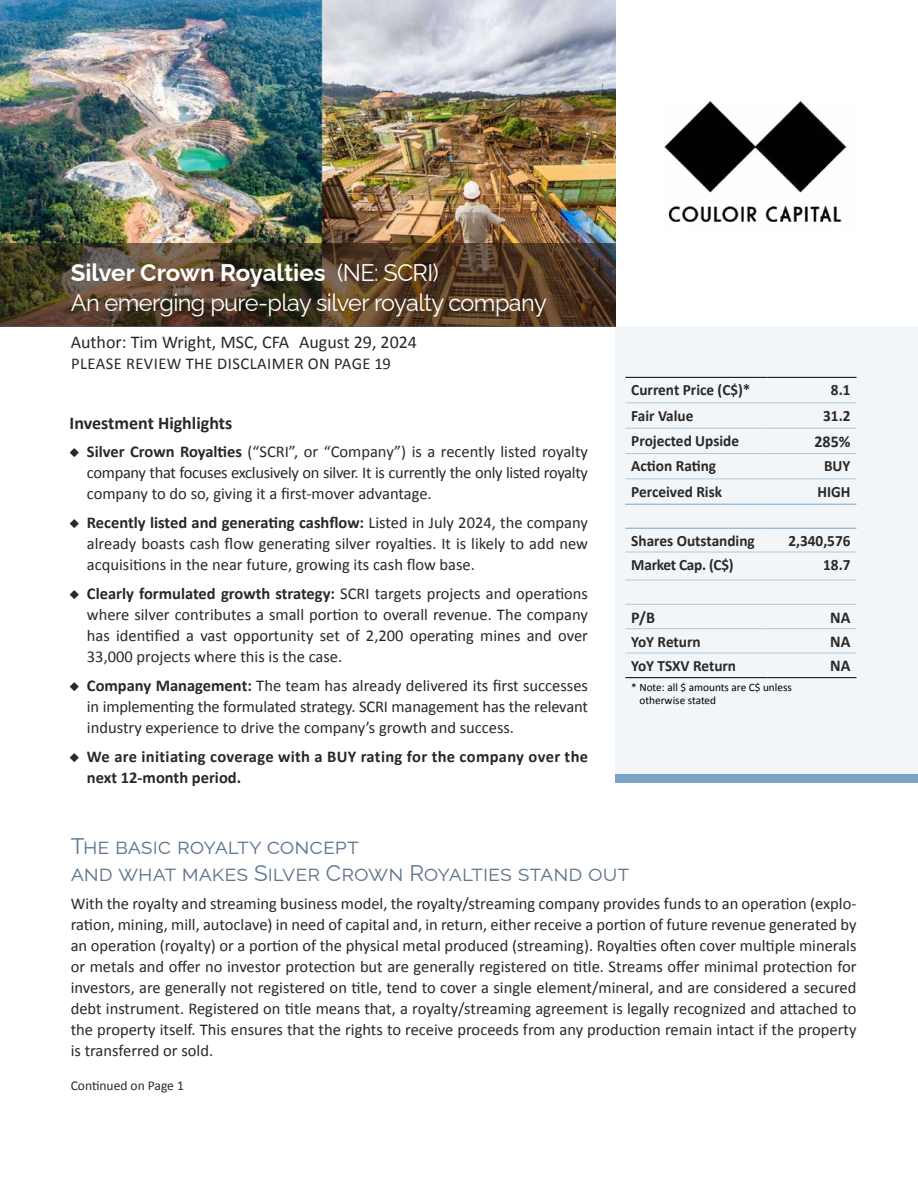
<style>
.page{position:relative;width:918px;height:1188px;background:#fff}
.page>*{position:absolute;margin:0;border:0;box-sizing:border-box;transform-origin:0 0}
.t1{font:24px/30px "Raleway";letter-spacing:-.025em;color:#fff}
.t2{font:22.5px/27px "Raleway";color:#60778e}
.t3{font:18px "Calibri";color:#292829}
.t4{font:700 18px "Calibri";color:#292829}
.t5{font:16.5px/21px "Calibri";color:#292829;text-align:justify}
.t6{font:700 16.5px/21px "Calibri";letter-spacing:.015em;color:#292829}
.t7{font:16.5px "Calibri";letter-spacing:.03em;color:#292829}
.t8{font:700 15.75px "Calibri";color:#292829}
.t9{font:13.5px "Calibri";color:#292829}
.t10{font:11.25px/13.5px "Calibri";color:#000}
.s1{font-weight:700}
.s2{font-family:"Montserrat"}
.s3{font-family:"Montserrat";font-weight:400}
</style>
<div class="page">
<div style="left:616px;top:326px;width:302px;height:452px;background:#f2f6f9"></div>
<img style="left:0;top:0;width:616px;height:243px">
<svg style="left:0;top:243px;width:616px;height:83px;background:#4f3d28"></svg>
<img style="left:664px;top:102px;width:184px;height:121px">
<hr style="left:625px;top:552px;width:142px;height:1px;background:#b0c8dd">
<hr style="left:767px;top:552px;width:90px;height:1px;background:#b0c8dd">
<hr style="left:625px;top:580px;width:142px;height:1px;background:#b0c8dd">
<hr style="left:767px;top:580px;width:90px;height:1px;background:#b0c8dd">
<hr style="left:625px;top:604px;width:142px;height:1px;background:#b0c8dd">
<hr style="left:767px;top:604px;width:90px;height:1px;background:#b0c8dd">
<hr style="left:625px;top:628px;width:142px;height:1px;background:#b0c8dd">
<hr style="left:767px;top:628px;width:90px;height:1px;background:#b0c8dd">
<hr style="left:625px;top:653px;width:142px;height:1px;background:#b0c8dd">
<hr style="left:767px;top:653px;width:90px;height:1px;background:#b0c8dd">
<hr style="left:625px;top:677px;width:142px;height:1px;background:#000">
<hr style="left:767px;top:677px;width:90px;height:1px;background:#000">
<hr style="left:625px;top:403px;width:142px;height:1px;background:#b0c8dd">
<hr style="left:767px;top:403px;width:90px;height:1px;background:#b0c8dd">
<hr style="left:625px;top:428px;width:142px;height:1px;background:#b0c8dd">
<hr style="left:767px;top:428px;width:90px;height:1px;background:#b0c8dd">
<hr style="left:625px;top:453px;width:142px;height:1px;background:#b0c8dd">
<hr style="left:767px;top:453px;width:90px;height:1px;background:#b0c8dd">
<hr style="left:625px;top:479px;width:142px;height:1px;background:#b0c8dd">
<hr style="left:767px;top:479px;width:90px;height:1px;background:#b0c8dd">
<hr style="left:625px;top:377px;width:142px;height:1px;background:#000">
<hr style="left:767px;top:377px;width:90px;height:1px;background:#000">
<hr style="left:625px;top:504px;width:142px;height:1px;background:#7ba3c6">
<hr style="left:767px;top:504px;width:90px;height:1px;background:#7ba3c6">
<hr style="left:625px;top:528px;width:142px;height:1px;background:#7ba3c6">
<hr style="left:767px;top:528px;width:90px;height:1px;background:#7ba3c6">
<div style="left:616px;top:774px;width:302px;height:9px;background:#7ba3c6"></div>
<h1 class="t1" style="left:71px;top:254px;width:478px"><span class="s1">Silver Crown Royalties</span> (NE: SCRI)<br>An emerging pure-play silver royalty company</h1>
<p class="t3" style="left:71px;top:331px;width:348px">Author: Tim Wright, MSC, CFA August 29, 2024</p>
<p class="t7" style="left:71px;top:353px;width:321px">PLEASE REVIEW THE DISCLAIMER ON PAGE 19</p>
<p class="t4" style="left:70px;top:412px;width:164px">Investment Highlights</p>
<p class="t5" style="left:87px;top:441px;width:503px;text-indent:-17px"><span class="s2">◆</span> <span class="s1">Silver Crown Royalties</span> (“SCRI”, or “Company”) is a recently listed royalty company that focuses exclusively on silver. It is currently the only listed royalty company to do so, giving it a first-mover advantage.</p>
<p class="t5" style="left:87px;top:512px;width:503px;text-indent:-17px"><span class="s2">◆</span> <span class="s1">Recently listed and generating cashflow:</span> Listed in July 2024, the company already boasts cash flow generating silver royalties. It is likely to add new acquisitions in the near future, growing its cash flow base.</p>
<p class="t5" style="left:87px;top:583px;width:503px;text-indent:-17px"><span class="s2">◆</span> <span class="s1">Clearly formulated growth strategy:</span> SCRI targets projects and operations where silver contributes a small portion to overall revenue. The company has identified a vast opportunity set of 2,200 operating mines and over 33,000 projects where this is the case.</p>
<p class="t5" style="left:87px;top:675px;width:503px;text-indent:-17px"><span class="s2">◆</span> <span class="s1">Company Management:</span> The team has already delivered its first successes in implementing the formulated strategy. SCRI management has the relevant industry experience to drive the company’s growth and success.</p>
<p class="t6" style="left:87px;top:746px;width:503px;text-indent:-17px"><span class="s3">◆</span> We are initiating coverage with a BUY rating for the company over the next 12-month period.</p>
<p class="t8" style="left:631px;top:380px;width:121px">Current Price (C$)*</p>
<p class="t8" style="left:831px;top:380px;width:21px">8.1</p>
<p class="t8" style="left:631px;top:405px;width:64px">Fair Value</p>
<p class="t8" style="left:823px;top:405px;width:29px">31.2</p>
<p class="t8" style="left:631px;top:431px;width:109px">Projected Upside</p>
<p class="t6" style="left:814px;top:431px;width:38px">285%</p>
<p class="t8" style="left:631px;top:456px;width:86px">Action Rating</p>
<p class="t8" style="left:824px;top:456px;width:28px">BUY</p>
<p class="t8" style="left:631px;top:481px;width:92px">Perceived Risk</p>
<p class="t8" style="left:817px;top:481px;width:35px">HIGH</p>
<p class="t8" style="left:631px;top:531px;width:125px">Shares Outstanding</p>
<p class="t8" style="left:788px;top:531px;width:64px">2,340,576</p>
<p class="t8" style="left:631px;top:555px;width:104px">Market Cap. (C$)</p>
<p class="t8" style="left:823px;top:555px;width:29px">18.7</p>
<p class="t6" style="left:631px;top:607px;width:25px">P/B</p>
<p class="t6" style="left:830px;top:607px;width:22px">NA</p>
<p class="t8" style="left:631px;top:631px;width:71px">YoY Return</p>
<p class="t6" style="left:830px;top:631px;width:22px">NA</p>
<p class="t8" style="left:631px;top:656px;width:106px">YoY TSXV Return</p>
<p class="t6" style="left:830px;top:655px;width:22px">NA</p>
<p class="t10" style="left:639px;top:680px;width:154px;text-indent:-8px">* Note: all $ amounts are C$ unless otherwise stated</p>
<h2 class="t2" style="left:71px;top:830px;width:560px">The basic royalty concept<br>and what makes Silver Crown Royalties stand out</h2>
<p class="t5" style="left:71px;top:893px;width:787px">With the royalty and streaming business model, the royalty/streaming company provides funds to an operation (explo&shy;ration, mining, mill, autoclave) in need of capital and, in return, either receive a portion of future revenue generated by an operation (royalty) or a portion of the physical metal produced (streaming). Royalties often cover multiple minerals or metals and offer no investor protection but are generally registered on title. Streams offer minimal protection for investors, are generally not registered on title, tend to cover a single element/mineral, and are considered a secured debt instrument. Registered on title means that, a royalty/streaming agreement is legally recognized and attached to the property itself. This ensures that the rights to receive proceeds from any production remain intact if the property is transferred or sold.</p>
<p class="t9" style="left:71px;top:1077px;width:115px">Continued on Page 1</p>
</div>
